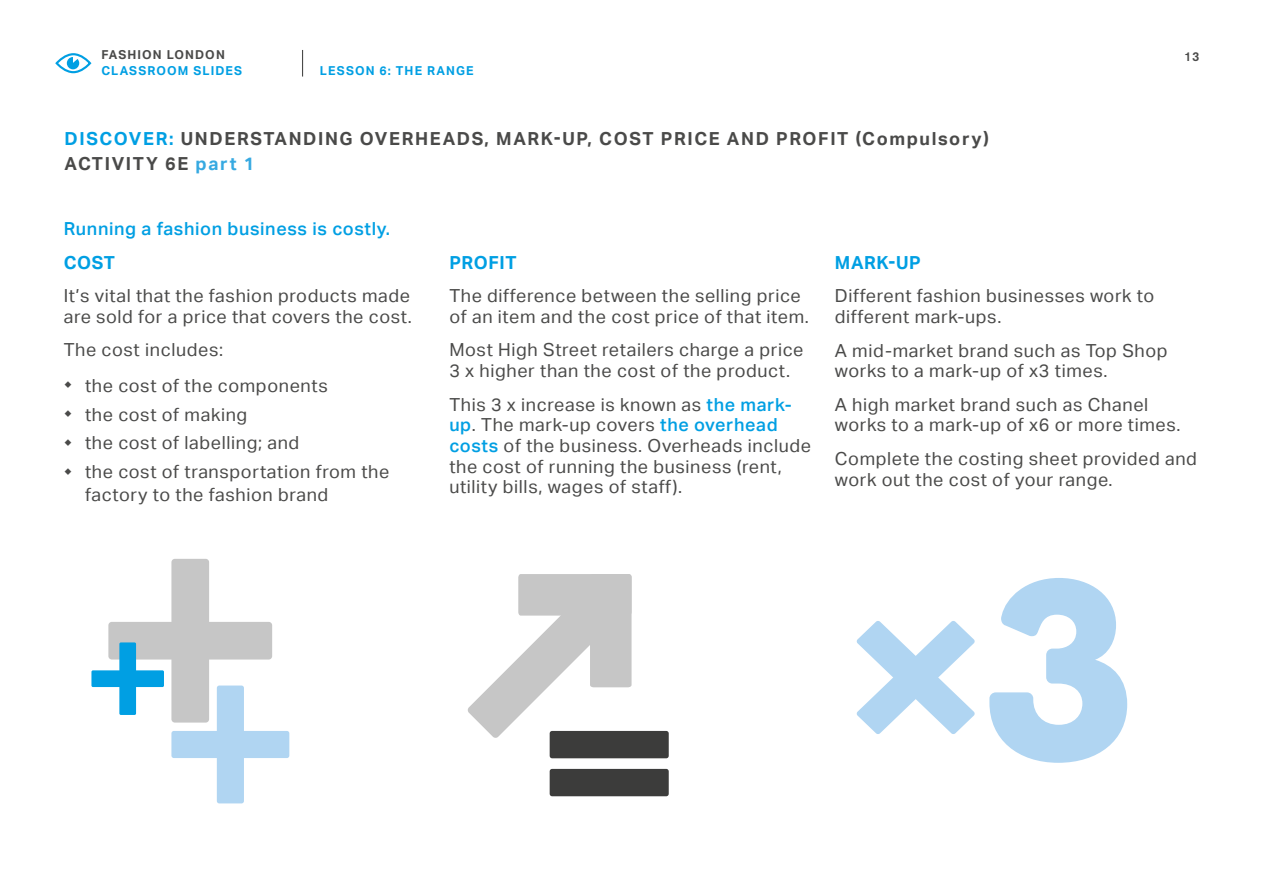
<style>
.page{position:relative;width:1263px;height:893px;background:#fff}
.page>*{position:absolute;margin:0;border:0;box-sizing:border-box;transform-origin:0 0}
.t1{font:18px/20.7px "Aktiv Grotesk Trial";letter-spacing:.035em;color:#4a4a49}
.t2{font:700 18px/24.9px "Aktiv Grotesk Trial";letter-spacing:.09em;color:#4a4a49}
.t3{font:500 18px "Aktiv Grotesk Trial";letter-spacing:.035em;color:#009fe3}
.t4{font:700 18px "Aktiv Grotesk Trial";letter-spacing:.035em;color:#009fe3}
.t5{font:500 12.75px "Akzidenz Grotesk BQ";color:#4a4a49}
.t6{font:700 12.3px "Aktiv Grotesk Trial";letter-spacing:.09em;color:#009fe3}
.t7{font:700 12.3px "Aktiv Grotesk Trial";letter-spacing:.09em;color:#4a4a49}
.s1{color:#009fe3}
.s2{color:#36a9e1}
.s3{font-weight:500;color:#009fe3}
</style>
<div class="page">
<svg style="left:302px;top:50px;width:1px;height:27px"></svg>
<div style="left:56px;top:53px;width:35px;height:20px;border:2px solid #009fe3;border-radius:50%"></div>
<svg style="left:67px;top:57px;width:12px;height:12px"></svg>
<div style="left:108px;top:622px;width:164px;height:37px;background:#c6c6c6;border-radius:3px"></div>
<div style="left:171px;top:731px;width:118px;height:27px;background:#b0d5f2;border-radius:2px"></div>
<div style="left:91px;top:670px;width:73px;height:17px;background:#009fe3;border-radius:2px"></div>
<div style="left:171px;top:559px;width:38px;height:164px;background:#c6c6c6;border-radius:3px"></div>
<div style="left:217px;top:685px;width:27px;height:118px;background:#b0d5f2;border-radius:2px"></div>
<div style="left:119px;top:642px;width:17px;height:73px;background:#009fe3;border-radius:2px"></div>
<svg style="left:468px;top:574px;width:163px;height:164px"></svg>
<div style="left:550px;top:731px;width:119px;height:27px;background:#3c3c3b;border-radius:2px"></div>
<div style="left:550px;top:769px;width:119px;height:27px;background:#3c3c3b;border-radius:2px"></div>
<svg style="left:856px;top:621px;width:119px;height:113px"></svg>
<svg style="left:989px;top:578px;width:138px;height:185px"></svg>
<p class="t7" style="left:101px;top:47px;width:125px">FASHION LONDON</p>
<p class="t5" style="left:1184px;top:49px;width:16px">13</p>
<p class="t6" style="left:101px;top:64px;width:142px">CLASSROOM SLIDES</p>
<p class="t6" style="left:320px;top:64px;width:155px">LESSON 6: THE RANGE</p>
<p class="t2" style="left:65px;top:126px;width:925px"><span class="s1">DISCOVER:</span> UNDERSTANDING OVERHEADS, MARK-UP, COST PRICE AND PROFIT (Compulsory)<br>ACTIVITY 6E <span class="s2">part 1</span></p>
<p class="t3" style="left:64px;top:219px;width:328px">Running a fashion business is costly.</p>
<p class="t4" style="left:64px;top:252px;width:53px">COST</p>
<p class="t1" style="left:64px;top:286px;width:350px">It’s vital that the fashion products made are sold for a price that covers the cost.</p>
<p class="t1" style="left:85px;top:333px;width:244px;line-height:35.2px;text-indent:-21px">The cost includes:<br>the cost of the components</p>
<p class="t1" style="left:85px;top:400px;width:306px;line-height:29px">the cost of making<br>the cost of labelling; and<br>the cost of transportation from the</p>
<p class="t1" style="left:85px;top:484px;width:245px">factory to the fashion brand</p>
<p class="t4" style="left:449px;top:252px;width:69px">PROFIT</p>
<p class="t1" style="left:449px;top:286px;width:361px">The difference between the selling price of an item and the cost price of that item.</p>
<p class="t1" style="left:449px;top:340px;width:356px">Most High Street retailers charge a price<br>3 x higher than the cost of the product.</p>
<p class="t1" style="left:449px;top:394px;width:363px">This 3 x increase is known as <span class="s3">the mark&shy;up</span>. The mark-up covers <span class="s3">the overhead costs</span> of the business. Overheads include the cost of running the business (rent, utility bills, wages of staff).</p>
<p class="t4" style="left:835px;top:252px;width:87px">MARK-UP</p>
<p class="t1" style="left:835px;top:286px;width:321px">Different fashion businesses work to different mark-ups.</p>
<p class="t1" style="left:835px;top:340px;width:334px">A mid-market brand such as Top Shop works to a mark-up of x3 times.</p>
<p class="t1" style="left:835px;top:394px;width:347px">A high market brand such as Chanel works to a mark-up of x6 or more times.</p>
<p class="t1" style="left:835px;top:448px;width:364px">Complete the costing sheet provided and work out the cost of your range.</p>
</div>
